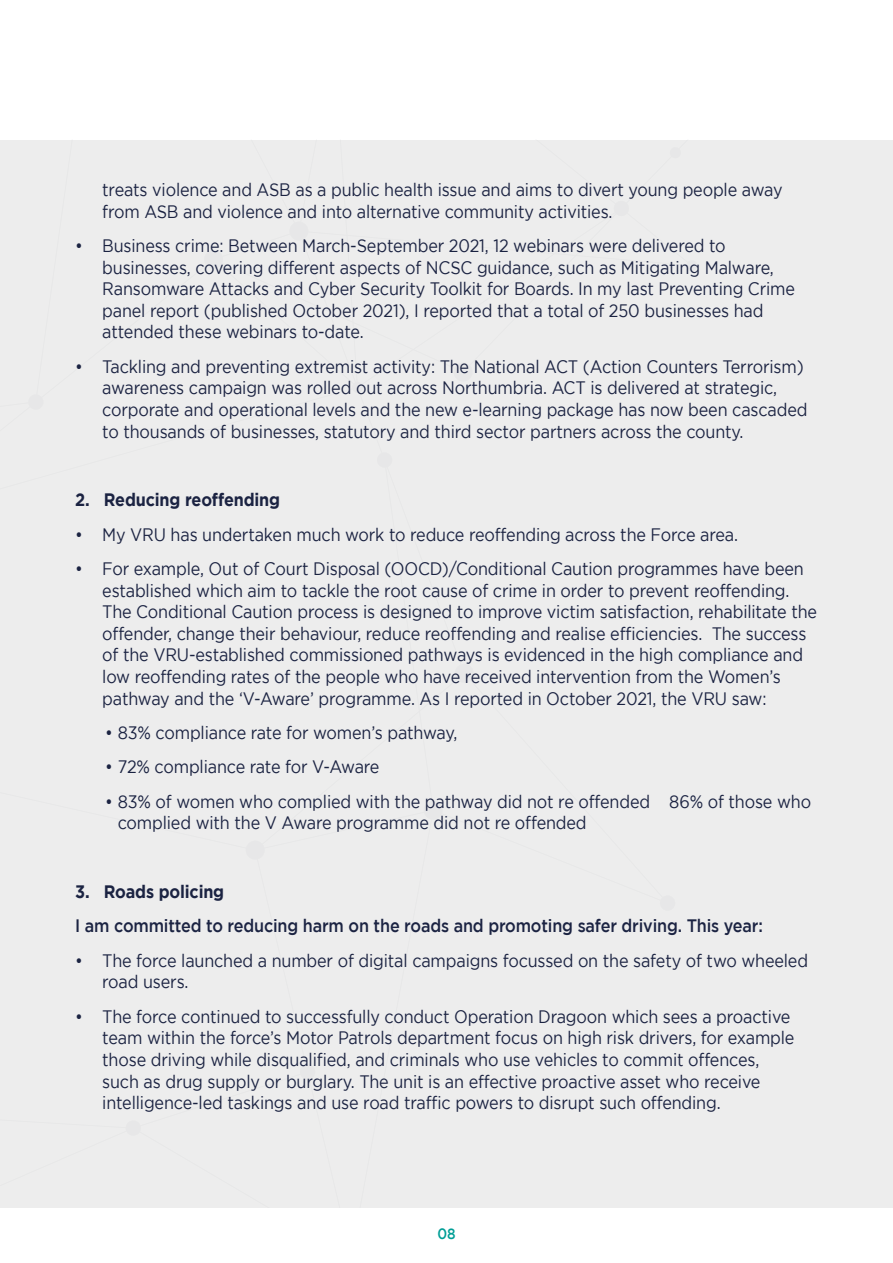
<style>
.page{position:relative;width:893px;height:1263px;background:#fff}
.page>*{position:absolute;margin:0;border:0;box-sizing:border-box;transform-origin:0 0}
.t1{font:18px/21.6px "Gotham";letter-spacing:-.01em;color:#1b2342;scale:.9 1}
.t2{font:500 18px "Gotham";letter-spacing:-.01em;color:#1b2342;scale:.9 1}
.t3{font:700 18px "Gotham";letter-spacing:-.01em;color:#1b2342;scale:.9 1}
.t4{font:500 15px "Gotham";color:#009e96;scale:.9 1}
</style>
<div class="page">
<div style="left:0;top:140px;width:893px;height:1067px;background:#ededed"></div>
<p class="t1" style="left:102px;top:179px;width:757px">treats violence and ASB as a public health issue and aims to divert young people away from ASB and violence and into alternative community activities.</p>
<p class="t1" style="left:102px;top:234px;width:771px;text-indent:-27px">• Business crime: Between March-September 2021, 12 webinars were delivered to businesses, covering different aspects of NCSC guidance, such as Mitigating Malware, Ransomware Attacks and Cyber Security Toolkit for Boards. In my last Preventing Crime panel report (published October 2021), I reported that a total of 250 businesses had attended these webinars to-date.</p>
<p class="t1" style="left:102px;top:355px;width:785px;text-indent:-27px">• Tackling and preventing extremist activity: The National ACT (Action Counters Terrorism) awareness campaign was rolled out across Northumbria. ACT is delivered at strategic, corporate and operational levels and the new e-learning package has now been cascaded to thousands of businesses, statutory and third sector partners across the county.</p>
<p class="t3" style="left:75px;top:489px;width:229px">2. Reducing reoffending</p>
<p class="t1" style="left:75px;top:523px;width:738px">• My VRU has undertaken much work to reduce reoffending across the Force area.</p>
<p class="t1" style="left:102px;top:557px;width:796px;text-indent:-27px">• For example, Out of Court Disposal (OOCD)/Conditional Caution programmes have been established which aim to tackle the root cause of crime in order to prevent reoffending.<br>The Conditional Caution process is designed to improve victim satisfaction, rehabilitate the offender, change their behaviour, reduce reoffending and realise efficiencies. The success of the VRU-established commissioned pathways is evidenced in the high compliance and low reoffending rates of the people who have received intervention from the Women’s pathway and the ‘V-Aware’ programme. As I reported in October 2021, the VRU saw:</p>
<p class="t1" style="left:105px;top:721px;width:393px">• 83% compliance rate for women’s pathway,</p>
<p class="t1" style="left:105px;top:756px;width:307px">• 72% compliance rate for V-Aware</p>
<p class="t1" style="left:118px;top:790px;width:772px;text-indent:-13px">• 83% of women who complied with the pathway did not re offended 86% of those who complied with the V Aware programme did not re offended</p>
<p class="t3" style="left:75px;top:881px;width:167px">3. Roads policing</p>
<p class="t2" style="left:75px;top:916px;width:766px">I am committed to reducing harm on the roads and promoting safer driving. This year:</p>
<p class="t1" style="left:102px;top:949px;width:786px;text-indent:-27px">• The force launched a number of digital campaigns focussed on the safety of two wheeled road users.</p>
<p class="t1" style="left:102px;top:1005px;width:771px;text-indent:-27px">• The force continued to successfully conduct Operation Dragoon which sees a proactive team within the force’s Motor Patrols department focus on high risk drivers, for example those driving while disqualified, and criminals who use vehicles to commit offences, such as drug supply or burglary. The unit is an effective proactive asset who receive intelligence-led taskings and use road traffic powers to disrupt such offending.</p>
<p class="t4" style="left:437px;top:1225px;width:22px">08</p>
</div>
